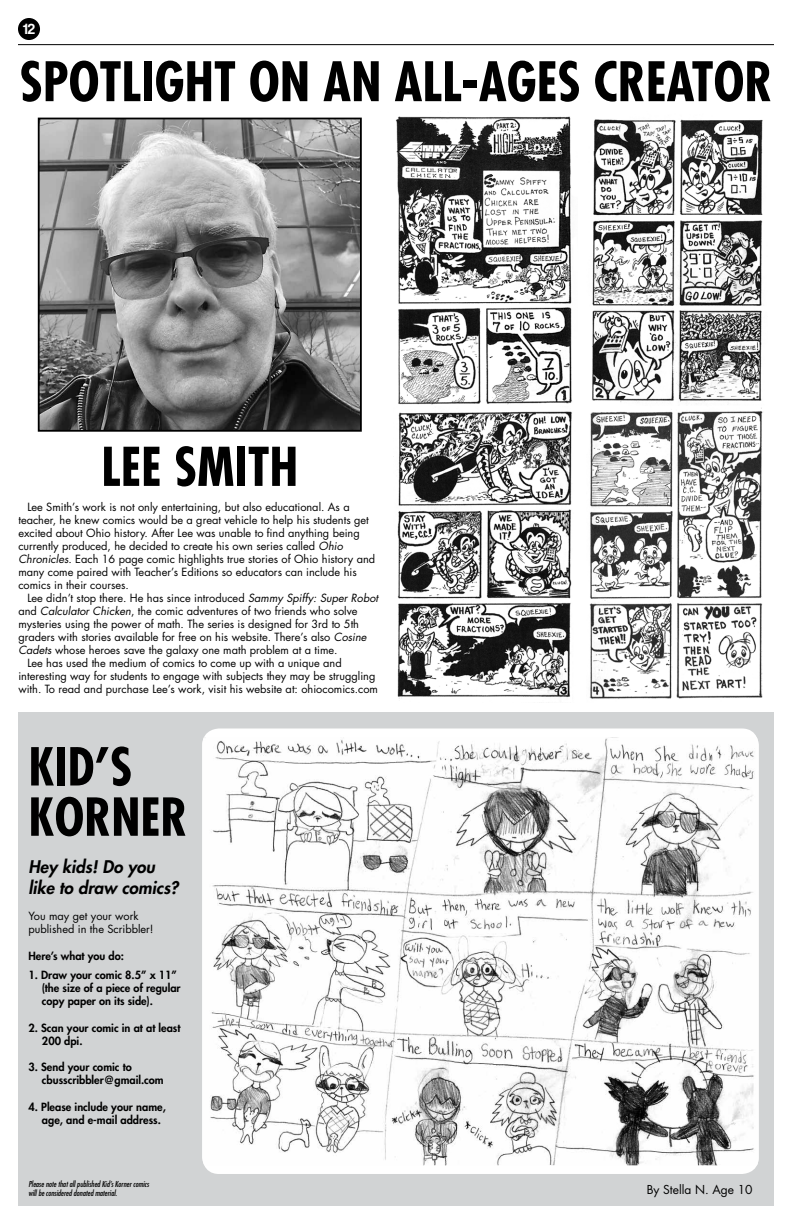
<style>
.page{position:relative;width:792px;height:1224px;background:#fff}
.page>*{position:absolute;margin:0;border:0;box-sizing:border-box;transform-origin:0 0}
.t1{font:700 condensed 53px "Futura";color:#000}
.t2{font:700 condensed 52px "Futura";color:#000}
.t3{font:700 condensed 50.9px/50.3px "Futura";color:#000}
.t4{font:italic 800 17px/20.4px "Futura";color:#000}
.t5{font:15.3px "Coolvetica Rg";color:#fff}
.t6{font:12px "Futura";color:#000}
.t7{font:11px/13px "Futura";color:#000}
.t8{font:800 11px/13.2px "Futura";color:#000}
.t9{font:italic condensed 8px/9.6px "Futura";color:#000}
.s1{font-style:italic}
</style>
<div class="page">
<div style="left:18px;top:713px;width:756px;height:493px;background:#d1d3d4"></div>
<div style="left:18px;top:18px;width:22px;height:22px;background:#000;border-radius:50%"></div>
<hr style="left:18px;top:44px;width:756px;height:1px;background:#000">
<img style="left:41px;top:121px;width:318px;height:308px">
<div style="left:38px;top:118px;width:324px;height:314px;border:2px solid #000"></div>
<div style="left:202px;top:728px;width:557px;height:446px;background:#fff;border-radius:17px"></div>
<img style="left:202px;top:737px;width:557px;height:428px">
<img style="left:395px;top:116px;width:177px;height:289px">
<img style="left:592px;top:119px;width:171px;height:283px">
<img style="left:397px;top:411px;width:175px;height:288px">
<img style="left:589px;top:408px;width:174px;height:291px">
<h3 class="t5" style="left:23px;top:20px;width:13px">12</h3>
<h1 class="t1" style="left:20px;top:49px;width:754px">SPOTLIGHT ON AN ALL-AGES CREATOR</h1>
<h2 class="t2" style="left:101px;top:434px;width:198px">LEE SMITH</h2>
<p class="t7" style="left:18px;top:501px;width:358px;text-indent:9px">Lee Smith’s work is not only entertaining, but also educational. As a teacher, he knew comics would be a great vehicle to help his students get excited about Ohio history. After Lee was unable to find anything being currently produced, he decided to create his own series called <span class="s1">Ohio Chronicles</span>. Each 16 page comic highlights true stories of Ohio history and many come paired with Teacher’s Editions so educators can include his comics in their courses.</p>
<p class="t7" style="left:27px;top:592px;width:352px">Lee didn’t stop there. He has since introduced <span class="s1">Sammy Spiffy: Super Robot</span></p>
<p class="t7" style="left:18px;top:605px;width:341px">and <span class="s1">Calculator Chicken</span>, the comic adventures of two friends who solve</p>
<p class="t7" style="left:18px;top:618px;width:342px">mysteries using the power of math. The series is designed for 3rd to 5th</p>
<p class="t7" style="left:18px;top:631px;width:350px">graders with stories available for free on his website. There’s also <span class="s1">Cosine</span></p>
<p class="t7" style="left:18px;top:644px;width:321px"><span class="s1">Cadets</span> whose heroes save the galaxy one math problem at a time.</p>
<p class="t7" style="left:27px;top:657px;width:316px">Lee has used the medium of comics to come up with a unique and</p>
<p class="t7" style="left:18px;top:670px;width:359px">interesting way for students to engage with subjects they may be struggling</p>
<p class="t7" style="left:18px;top:683px;width:361px">with. To read and purchase Lee’s work, visit his website at: ohiocomics.com</p>
<h3 class="t3" style="left:28px;top:742px;width:160px">KID’S<br>KORNER</h3>
<h3 class="t4" style="left:28px;top:857px;width:152px">Hey kids! Do you like to draw comics?</h3>
<p class="t7" style="left:28px;top:909px;width:127px">You may get your work published in the Scribbler!</p>
<p class="t8" style="left:28px;top:949px;width:97px">Here’s what you do:</p>
<p class="t8" style="left:42px;top:968px;width:140px;text-indent:-13px">1. Draw your comic 8.5” x 11” (the size of a piece of regular copy paper on its side).</p>
<p class="t8" style="left:42px;top:1021px;width:140px;text-indent:-13px">2. Scan your comic in at at least<br>200 dpi.</p>
<p class="t8" style="left:42px;top:1060px;width:123px;text-indent:-13px">3. Send your comic to cbusscribbler@gmail.com</p>
<p class="t8" style="left:42px;top:1100px;width:125px;text-indent:-13px">4. Please include your name, age, and e-mail address.</p>
<p class="t9" style="left:28px;top:1179px;width:122px">Please note that all published Kid’s Korner comics will be considered donated material.</p>
<p class="t6" style="left:647px;top:1182px;width:107px">By Stella N. Age 10</p>
</div>
